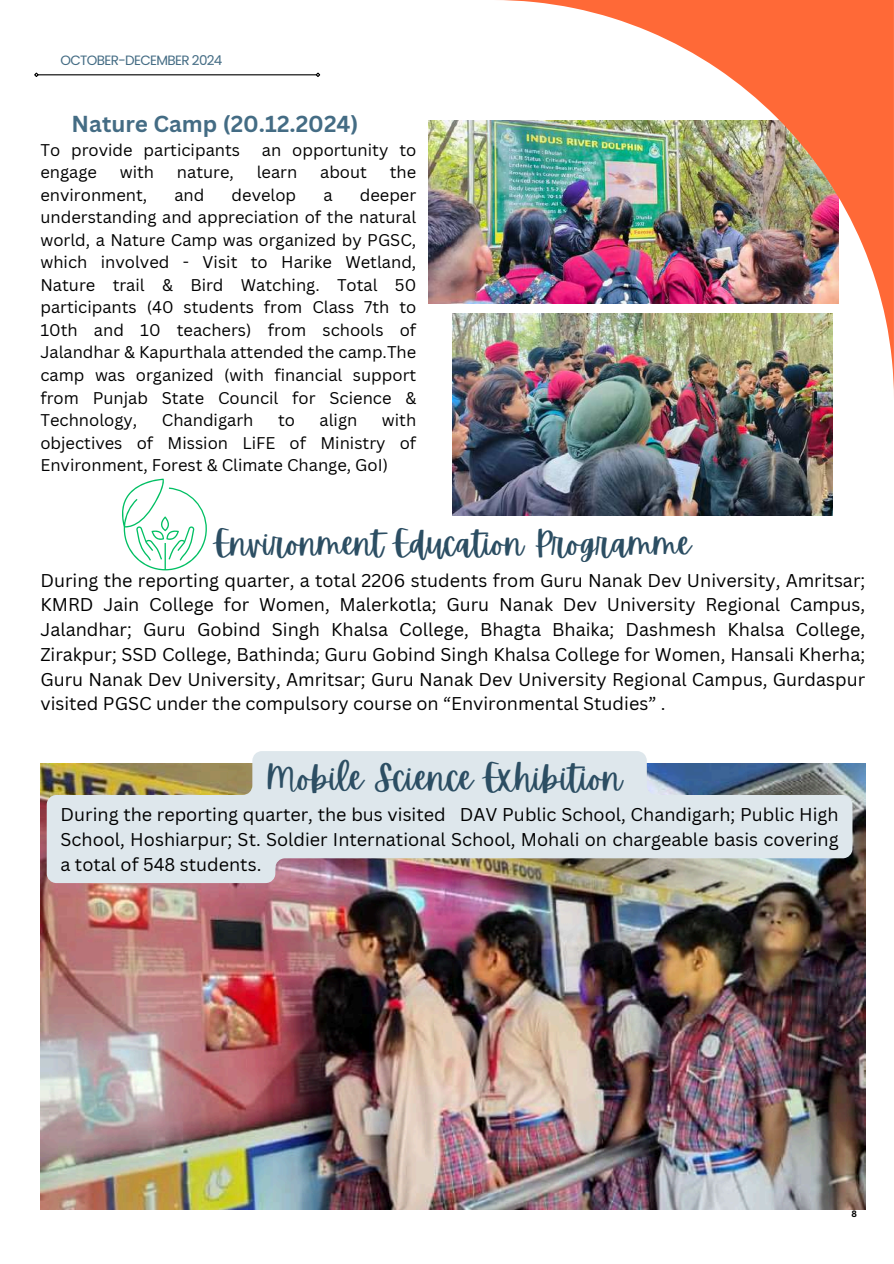
<style>
.page{position:relative;width:894px;height:1264px;background:#fff}
.page>*{position:absolute;margin:0;border:0;box-sizing:border-box;transform-origin:0 0}
.t1{font:34.5px "Apricots";color:#2c4e63}
.t2{font:33px "Apricots";color:#2c4e63}
.t3{font:700 22.5px "Canva Sans";color:#446c84}
.t4{font:18px/24.8px "Canva Sans";color:#000;text-align:justify}
.t5{font:16.5px/22.5px "Canva Sans";color:#000001;text-align:justify}
.t6{font:13.5px "Poppins";letter-spacing:-.05em;color:#446c84}
.t7{font:700 9px "Canva Sans";color:#000}
</style>
<div class="page">
<img style="left:40px;top:763px;width:825px;height:446px">
<hr style="left:38px;top:74px;width:278px;height:1px;background:#000">
<svg style="left:34px;top:72px;width:6px;height:5px"></svg>
<svg style="left:314px;top:72px;width:7px;height:5px"></svg>
<img style="left:453px;top:314px;width:379px;height:201px">
<img style="left:428px;top:120px;width:65px;height:184px">
<svg style="left:122px;top:478px;width:85px;height:92px"></svg>
<img style="left:493px;top:0;width:400px;height:400px">
<img style="left:47px;top:751px;width:805px;height:132px">
<p class="t6" style="left:60px;top:51px;width:163px">OCTOBER-DECEMBER 2024</p>
<p class="t3" style="left:72px;top:108px;width:288px">Nature Camp (20.12.2024)</p>
<p class="t5" style="left:40px;top:138px;width:201px">To provide participants</p>
<p class="t5" style="left:262px;top:138px;width:156px">an opportunity to</p>
<p class="t5" style="left:40px;top:161px;width:58px">engage</p>
<p class="t5" style="left:120px;top:161px;width:36px">with</p>
<p class="t5" style="left:177px;top:161px;width:58px">nature,</p>
<p class="t5" style="left:257px;top:161px;width:42px">learn</p>
<p class="t5" style="left:320px;top:161px;width:48px">about</p>
<p class="t5" style="left:390px;top:161px;width:28px">the</p>
<p class="t5" style="left:40px;top:183px;width:108px">environment,</p>
<p class="t5" style="left:174px;top:183px;width:32px">and</p>
<p class="t5" style="left:231px;top:183px;width:66px">develop</p>
<p class="t5" style="left:323px;top:183px;width:11px">a</p>
<p class="t5" style="left:40px;top:183px;width:377px;text-indent:319px">deeper understanding and appreciation of the natural world, a Nature Camp was organized by PGSC, which involved - Visit to Harike Wetland, Nature trail &amp; Bird Watching. Total 50 participants (40 students from Class 7th to 10th and 10 teachers) from schools of Jalandhar &amp; Kapurthala attended the camp.The camp was organized (with financial support from Punjab State Council for Science &amp; Technology,</p>
<p class="t5" style="left:40px;top:408px;width:377px;text-indent:341px">with objectives of Mission LiFE of Ministry of Environment, Forest &amp; Climate Change, GoI)</p>
<p class="t5" style="left:162px;top:408px;width:93px">Chandigarh</p>
<p class="t5" style="left:278px;top:408px;width:18px">to</p>
<p class="t5" style="left:319px;top:408px;width:39px">align</p>
<h2 class="t2" style="left:214px;top:524px;width:478px">Environment Education Programme</h2>
<p class="t4" style="left:40px;top:567px;width:826px">During the reporting quarter, a total 2206 students from Guru Nanak Dev University, Amritsar; KMRD Jain College for Women, Malerkotla; Guru Nanak Dev University Regional Campus, Jalandhar; Guru Gobind Singh Khalsa College, Bhagta Bhaika; Dashmesh Khalsa College, Zirakpur; SSD College, Bathinda; Guru Gobind Singh Khalsa College for Women, Hansali Kherha; Guru Nanak Dev University, Amritsar; Guru Nanak Dev University Regional Campus, Gurdaspur visited PGSC under the compulsory course on “Environmental Studies” .</p>
<h1 class="t1" style="left:266px;top:757px;width:357px">Mobile Science Exhibition</h1>
<p class="t4" style="left:60px;top:801px;width:779px">During the reporting quarter, the bus visited DAV Public School, Chandigarh; Public High School, Hoshiarpur; St. Soldier International School, Mohali on chargeable basis covering a total of 548 students.</p>
<p class="t7" style="left:851px;top:1207px;width:7px">8</p>
</div>
